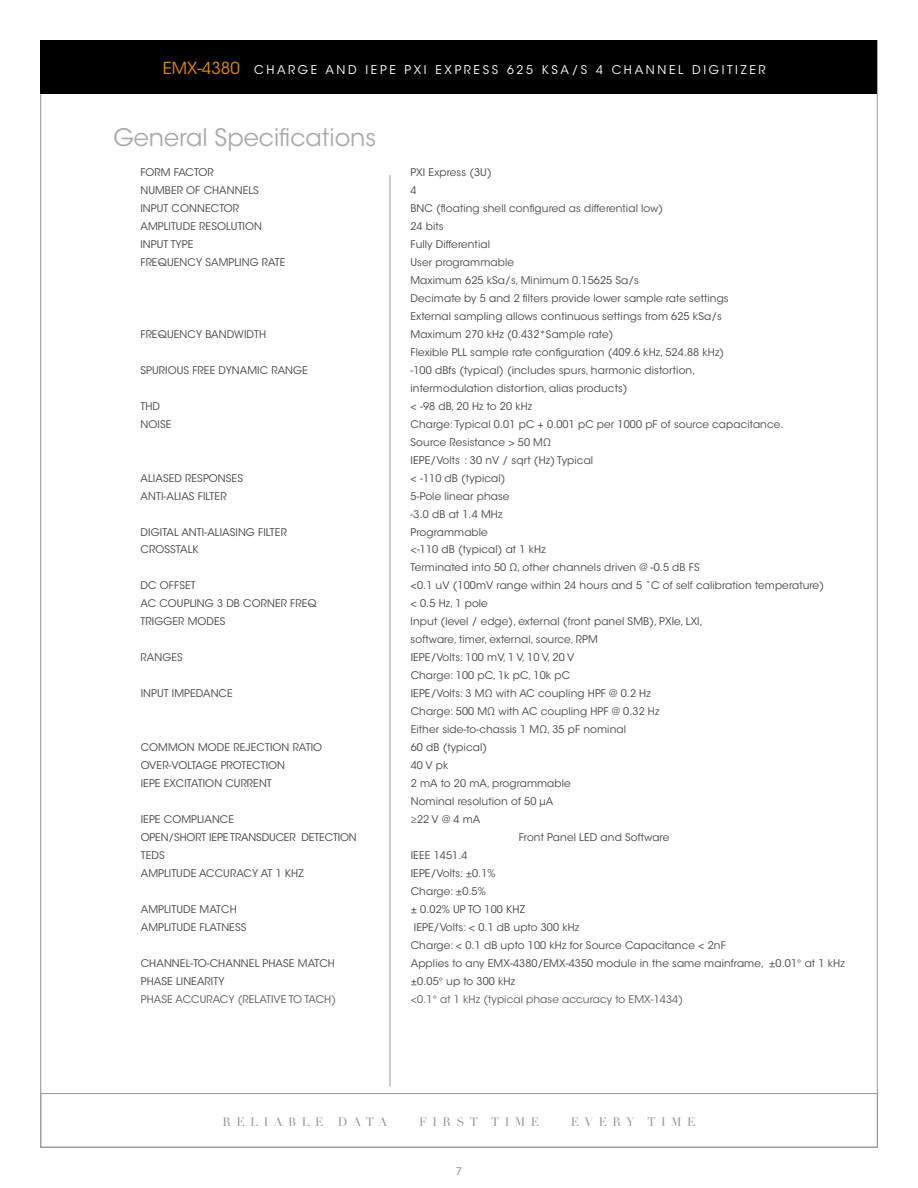
<style>
.page{position:relative;width:918px;height:1188px;background:#fff}
.page>*{position:absolute;margin:0;border:0;box-sizing:border-box;transform-origin:0 0}
.t1{font:24px "ITC Avant Garde Std";color:#a7a9ac}
.t2{font:12px "ITC Avant Garde Std";letter-spacing:.22em;color:#fff}
.t3{font:12px "Didot";letter-spacing:.45em;color:#939598}
.t4{font:12px "Myriad Pro";color:#939598}
.t5{font:10.5px/18px "ITC Avant Garde Std";letter-spacing:.01em;color:#464547}
.t6{font:10.5px "ITC Avant Garde Std";letter-spacing:.01em;color:#58595b}
.t7{font:10.5px "ITC Avant Garde Std";letter-spacing:-.01em;color:#464547}
.s1{font-size:16.5px;color:#db8b18}
</style>
<div class="page">
<div style="left:40px;top:40px;width:838px;height:54px;background:#000"></div>
<div style="left:41px;top:1093px;width:837px;height:54px;border:1px solid #939598"></div>
<hr style="left:390px;top:175px;width:1px;height:911px;background:#939598">
<p class="t2" style="left:163px;top:62px;width:604px"><span class="s1">EMX-4380</span> CHARGE AND IEPE PXI EXPRESS 625 KSA/S 4 CHANNEL DIGITIZER</p>
<h1 class="t1" style="left:113px;top:123px;width:264px">General Specifications</h1>
<p class="t5" style="left:140px;top:163px;width:75px">FORM FACTOR</p>
<p class="t5" style="left:410px;top:163px;width:83px">PXI Express (3U)</p>
<p class="t5" style="left:140px;top:181px;width:120px">NUMBER OF CHANNELS</p>
<p class="t5" style="left:410px;top:181px;width:8px">4</p>
<p class="t5" style="left:140px;top:199px;width:100px">INPUT CONNECTOR</p>
<p class="t5" style="left:410px;top:199px;width:254px">BNC (floating shell configured as differential low)</p>
<p class="t5" style="left:140px;top:217px;width:123px">AMPLITUDE RESOLUTION</p>
<p class="t5" style="left:410px;top:217px;width:35px">24 bits</p>
<p class="t5" style="left:140px;top:235px;width:55px">INPUT TYPE</p>
<p class="t5" style="left:410px;top:235px;width:81px">Fully Differential</p>
<p class="t5" style="left:140px;top:253px;width:147px">FREQUENCY SAMPLING RATE</p>
<p class="t5" style="left:410px;top:253px;width:320px">User programmable<br>Maximum 625 kSa/s, Minimum 0.15625 Sa/s<br>Decimate by 5 and 2 filters provide lower sample rate settings External sampling allows continuous settings from 625 kSa/s</p>
<p class="t5" style="left:140px;top:325px;width:127px">FREQUENCY BANDWIDTH</p>
<p class="t5" style="left:411px;top:325px;width:315px">Maximum 270 kHz (0.432*Sample rate)<br>Flexible PLL sample rate configuration (409.6 kHz, 524.88 kHz)</p>
<p class="t5" style="left:141px;top:361px;width:169px">SPURIOUS FREE DYNAMIC RANGE</p>
<p class="t5" style="left:411px;top:361px;width:286px">-100 dBfs (typical) (includes spurs, harmonic distortion, intermodulation distortion, alias products)</p>
<p class="t5" style="left:141px;top:397px;width:21px">THD</p>
<p class="t5" style="left:411px;top:397px;width:123px">&lt; -98 dB, 20 Hz to 20 kHz</p>
<p class="t5" style="left:141px;top:415px;width:32px">NOISE</p>
<p class="t5" style="left:411px;top:415px;width:374px">Charge: Typical 0.01 pC + 0.001 pC per 1000 pF of source capacitance.<br>Source Resistance &gt; 50 MΩ<br>IEPE/Volts : 30 nV / sqrt (Hz) Typical</p>
<p class="t5" style="left:141px;top:469px;width:104px">ALIASED RESPONSES</p>
<p class="t5" style="left:411px;top:469px;width:96px">&lt; -110 dB (typical)</p>
<p class="t5" style="left:141px;top:487px;width:87px">ANTI-ALIAS FILTER</p>
<p class="t5" style="left:411px;top:487px;width:100px">5-Pole linear phase -3.0 dB at 1.4 MHz</p>
<p class="t5" style="left:141px;top:523px;width:148px">DIGITAL ANTI-ALIASING FILTER</p>
<p class="t5" style="left:411px;top:523px;width:79px">Programmable</p>
<p class="t5" style="left:141px;top:541px;width:60px">CROSSTALK</p>
<p class="t5" style="left:411px;top:541px;width:291px">&lt;-110 dB (typical) at 1 kHz<br>Terminated into 50 Ω, other channels driven @ -0.5 dB FS</p>
<p class="t5" style="left:141px;top:577px;width:57px">DC OFFSET</p>
<p class="t5" style="left:411px;top:577px;width:415px">&lt;0.1 uV (100mV range within 24 hours and 5 ˚C of self calibration temperature)</p>
<p class="t5" style="left:141px;top:595px;width:178px">AC COUPLING 3 DB CORNER FREQ</p>
<p class="t5" style="left:411px;top:595px;width:79px">&lt; 0.5 Hz, 1 pole</p>
<p class="t5" style="left:141px;top:613px;width:86px">TRIGGER MODES</p>
<p class="t5" style="left:411px;top:613px;width:294px">Input (level / edge), external (front panel SMB), PXIe, LXI, software, timer, external, source, RPM</p>
<p class="t5" style="left:141px;top:649px;width:44px">RANGES</p>
<p class="t5" style="left:411px;top:649px;width:165px">IEPE/Volts: 100 mV, 1 V, 10 V, 20 V<br>Charge: 100 pC, 1k pC, 10k pC</p>
<p class="t5" style="left:141px;top:685px;width:94px">INPUT IMPEDANCE</p>
<p class="t5" style="left:411px;top:685px;width:250px">IEPE/Volts: 3 MΩ with AC coupling HPF @ 0.2 Hz<br>Charge: 500 MΩ with AC coupling HPF @ 0.32 Hz<br>Either side-to-chassis 1 MΩ, 35 pF nominal</p>
<p class="t5" style="left:141px;top:739px;width:183px">COMMON MODE REJECTION RATIO</p>
<p class="t5" style="left:411px;top:739px;width:78px">60 dB (typical)</p>
<p class="t5" style="left:141px;top:757px;width:146px">OVER-VOLTAGE PROTECTION</p>
<p class="t5" style="left:411px;top:757px;width:39px">40 V pk</p>
<p class="t5" style="left:141px;top:775px;width:133px">IEPE EXCITATION CURRENT</p>
<p class="t5" style="left:411px;top:775px;width:162px">2 mA to 20 mA, programmable<br>Nominal resolution of 50 µA</p>
<p class="t5" style="left:141px;top:811px;width:95px">IEPE COMPLIANCE</p>
<p class="t5" style="left:411px;top:811px;width:71px">≥22 V @ 4 mA</p>
<p class="t7" style="left:141px;top:831px;width:218px">OPEN/SHORT IEPE TRANSDUCER DETECTION</p>
<p class="t5" style="left:519px;top:829px;width:152px">Front Panel LED and Software</p>
<p class="t5" style="left:141px;top:847px;width:25px">TEDS</p>
<p class="t5" style="left:411px;top:847px;width:58px">IEEE 1451.4</p>
<p class="t5" style="left:141px;top:865px;width:164px">AMPLITUDE ACCURACY AT 1 KHZ</p>
<p class="t5" style="left:411px;top:865px;width:86px">IEPE/Volts: ±0.1%<br>Charge: ±0.5%</p>
<p class="t5" style="left:141px;top:901px;width:97px">AMPLITUDE MATCH</p>
<p class="t5" style="left:411px;top:901px;width:116px">± 0.02% UP TO 100 KHZ</p>
<p class="t5" style="left:141px;top:919px;width:107px">AMPLITUDE FLATNESS</p>
<p class="t5" style="left:411px;top:919px;width:317px">IEPE/Volts: &lt; 0.1 dB upto 300 kHz<br>Charge: &lt; 0.1 dB upto 100 kHz for Source Capacitance &lt; 2nF</p>
<p class="t5" style="left:141px;top:955px;width:196px">CHANNEL-TO-CHANNEL PHASE MATCH</p>
<p class="t5" style="left:411px;top:955px;width:435px">Applies to any EMX-4380/EMX-4350 module in the same mainframe, ±0.01° at 1 kHz</p>
<p class="t5" style="left:141px;top:973px;width:85px">PHASE LINEARITY</p>
<p class="t5" style="left:411px;top:973px;width:106px">±0.05° up to 300 kHz</p>
<p class="t6" style="left:141px;top:993px;width:197px">PHASE ACCURACY (RELATIVE TO TACH)</p>
<p class="t6" style="left:411px;top:993px;width:274px">&lt;0.1° at 1 kHz (typical phase accuracy to EMX-1434)</p>
<p class="t3" style="left:222px;top:1114px;width:166px">RELIABLE DATA</p>
<p class="t3" style="left:419px;top:1114px;width:122px">FIRST TIME</p>
<p class="t3" style="left:571px;top:1114px;width:126px">EVERY TIME</p>
<p class="t4" style="left:456px;top:1163px;width:8px">7</p>
</div>
